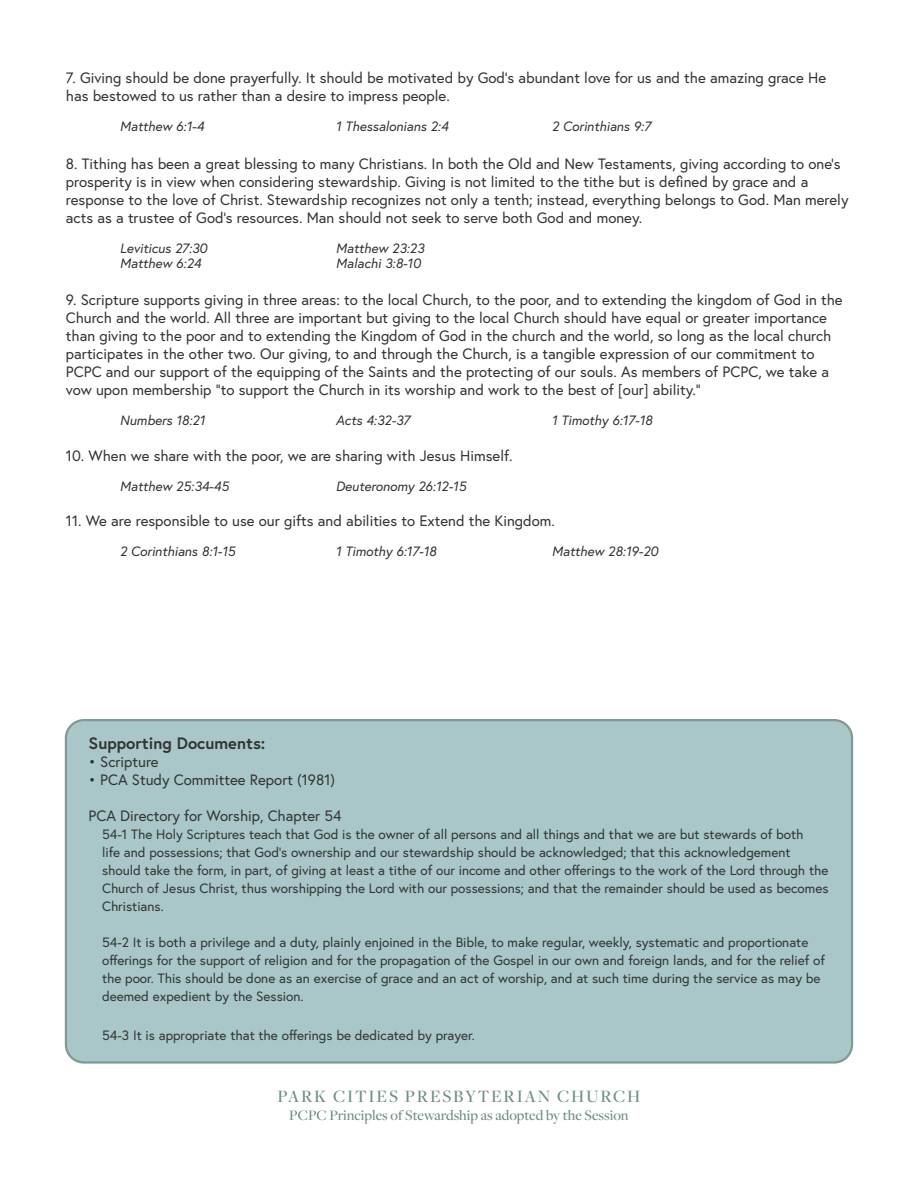
<style>
.page{position:relative;width:918px;height:1188px;background:#fff}
.page>*{position:absolute;margin:0;border:0;box-sizing:border-box;transform-origin:0 0}
.t1{font:500 18px "Freight Disp Pro";letter-spacing:.1em;color:#6d8d82}
.t2{font:700 16.5px "Europa";color:#323431}
.t3{font:15px/18px "Europa";color:#323431}
.t4{font:500 15px "Freight Disp Pro";color:#6d8d82}
.t5{font:13.5px/18px "Europa";color:#323431}
.t6{font:italic 13.5px "Europa";color:#323431}
</style>
<div class="page">
<div style="left:66px;top:720px;width:786px;height:342px;background:#a9c7c9;border-radius:18px"></div>
<div style="left:65px;top:719px;width:788px;height:345px;border:2px solid #7d9c91;border-radius:18px"></div>
<p class="t3" style="left:66px;top:68px;width:762px">7. Giving should be done prayerfully. It should be motivated by God’s abundant love for us and the amazing grace He has bestowed to us rather than a desire to impress people.</p>
<p class="t6" style="left:120px;top:118px;width:86px">Matthew 6:1-4</p>
<p class="t6" style="left:336px;top:118px;width:114px">1 Thessalonians 2:4</p>
<p class="t6" style="left:552px;top:118px;width:100px">2 Corinthians 9:7</p>
<p class="t3" style="left:66px;top:154px;width:784px">8. Tithing has been a great blessing to many Christians. In both the Old and New Testaments, giving according to one’s prosperity is in view when considering stewardship. Giving is not limited to the tithe but is defined by grace and a response to the love of Christ. Stewardship recognizes not only a tenth; instead, everything belongs to God. Man merely acts as a trustee of God’s resources. Man should not seek to serve both God and money.</p>
<p class="t6" style="left:120px;top:239px;width:89px">Leviticus 27:30</p>
<p class="t6" style="left:336px;top:239px;width:90px">Matthew 23:23</p>
<p class="t6" style="left:120px;top:254px;width:83px">Matthew 6:24</p>
<p class="t6" style="left:336px;top:254px;width:86px">Malachi 3:8-10</p>
<p class="t3" style="left:66px;top:290px;width:778px">9. Scripture supports giving in three areas: to the local Church, to the poor, and to extending the kingdom of God in the Church and the world. All three are important but giving to the local Church should have equal or greater importance than giving to the poor and to extending the Kingdom of God in the church and the world, so long as the local church participates in the other two. Our giving, to and through the Church, is a tangible expression of our commitment to PCPC and our support of the equipping of the Saints and the protecting of our souls. As members of PCPC, we take a vow upon membership “to support the Church in its worship and work to the best of [our] ability.”</p>
<p class="t6" style="left:120px;top:412px;width:86px">Numbers 18:21</p>
<p class="t6" style="left:336px;top:412px;width:76px">Acts 4:32-37</p>
<p class="t6" style="left:552px;top:412px;width:102px">1 Timothy 6:17-18</p>
<p class="t3" style="left:66px;top:446px;width:448px">10. When we share with the poor, we are sharing with Jesus Himself.</p>
<p class="t6" style="left:120px;top:478px;width:110px">Matthew 25:34-45</p>
<p class="t6" style="left:336px;top:478px;width:132px">Deuteronomy 26:12-15</p>
<p class="t3" style="left:66px;top:511px;width:491px">11. We are responsible to use our gifts and abilities to Extend the Kingdom.</p>
<p class="t6" style="left:120px;top:542px;width:117px">2 Corinthians 8:1-15</p>
<p class="t6" style="left:336px;top:542px;width:102px">1 Timothy 6:17-18</p>
<p class="t6" style="left:552px;top:542px;width:108px">Matthew 28:19-20</p>
<p class="t2" style="left:89px;top:732px;width:178px">Supporting Documents:</p>
<p class="t3" style="left:89px;top:753px;width:72px">• Scripture</p>
<p class="t3" style="left:89px;top:771px;width:248px">• PCA Study Committee Report (1981)</p>
<p class="t3" style="left:89px;top:807px;width:254px">PCA Directory for Worship, Chapter 54</p>
<p class="t5" style="left:102px;top:825px;width:728px">54-1 The Holy Scriptures teach that God is the owner of all persons and all things and that we are but stewards of both<br>life and possessions; that God’s ownership and our stewardship should be acknowledged; that this acknowledgement should take the form, in part, of giving at least a tithe of our income and other offerings to the work of the Lord through the Church of Jesus Christ, thus worshipping the Lord with our possessions; and that the remainder should be used as becomes Christians.</p>
<p class="t5" style="left:102px;top:933px;width:725px">54-2 It is both a privilege and a duty, plainly enjoined in the Bible, to make regular, weekly, systematic and proportionate offerings for the support of religion and for the propagation of the Gospel in our own and foreign lands, and for the relief of the poor. This should be done as an exercise of grace and an act of worship, and at such time during the service as may be deemed expedient by the Session.</p>
<p class="t5" style="left:102px;top:1026px;width:374px">54-3 It is appropriate that the offerings be dedicated by prayer.</p>
<p class="t1" style="left:277px;top:1084px;width:365px">PARK CITIES PRESBYTERIAN CHURCH</p>
<p class="t4" style="left:289px;top:1105px;width:341px">PCPC Principles of Stewardship as adopted by the Session</p>
</div>
